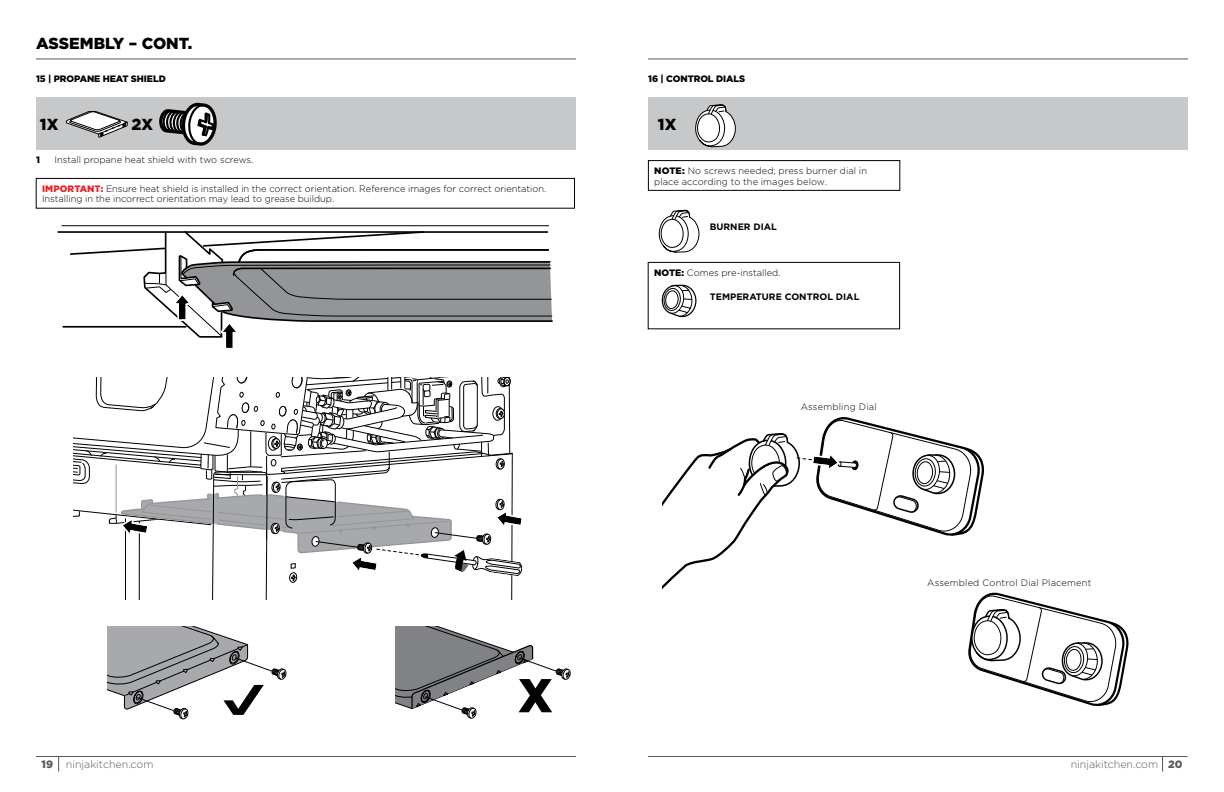
<style>
.page{position:relative;width:1224px;height:792px;background:#fff}
.page>*{position:absolute;margin:0;border:0;box-sizing:border-box;transform-origin:0 0}
.t1{font:900 16px "Gotham";color:#000}
.t2{font:300 10.6px "Gotham";color:#58595b}
.t3{font:300 9.3px/10.6px "Gotham";color:#000}
.t4{font:300 9.3px "Gotham";letter-spacing:.02em;color:#000}
.t5{font:900 9.3px "Gotham";letter-spacing:-.01em;color:#000}
.t6{font:700 9.3px "Gotham";color:#000}
.s1{font-weight:900;color:#ed1d24}
.s2{font-weight:900}
</style>
<div class="page">
<hr style="left:648px;top:59px;width:540px;height:1px;background:#58595b">
<div style="left:648px;top:98px;width:540px;height:52px;background:#c7c8ca"></div>
<svg style="left:695px;top:104px;width:41px;height:43px"></svg>
<div style="left:648px;top:160px;width:252px;height:31px;border:1px solid #000"></div>
<svg style="left:662px;top:285px;width:35px;height:32px"></svg>
<svg style="left:659px;top:210px;width:40px;height:43px"></svg>
<div style="left:648px;top:262px;width:252px;height:67px;border:1px solid #000"></div>
<svg style="left:663px;top:417px;width:466px;height:289px"></svg>
<hr style="left:648px;top:756px;width:539px;height:1px;background:#58595b">
<svg style="left:1162px;top:757px;width:1px;height:15px"></svg>
<hr style="left:36px;top:756px;width:540px;height:1px;background:#58595b">
<svg style="left:58px;top:757px;width:1px;height:15px"></svg>
<hr style="left:36px;top:59px;width:540px;height:1px;background:#58595b">
<div style="left:36px;top:98px;width:540px;height:52px;background:#c7c8ca"></div>
<div style="left:36px;top:178px;width:539px;height:30px;border:1px solid #000"></div>
<svg style="left:66px;top:111px;width:62px;height:26px"></svg>
<svg style="left:159px;top:103px;width:57px;height:43px"></svg>
<svg style="left:73px;top:377px;width:450px;height:223px"></svg>
<svg style="left:107px;top:627px;width:180px;height:92px"></svg>
<svg style="left:395px;top:626px;width:176px;height:93px"></svg>
<hr style="left:58px;top:231px;width:489px;height:2px;background:#000">
<hr style="left:62px;top:225px;width:487px;height:1px;background:#000">
<hr style="left:63px;top:326px;width:123px;height:2px;background:#000">
<svg style="left:69px;top:231px;width:484px;height:117px"></svg>
<h1 class="t1" style="left:36px;top:32px;width:158px">ASSEMBLY – CONT.</h1>
<p class="t5" style="left:36px;top:72px;width:131px">15 | PROPANE HEAT SHIELD</p>
<h1 class="t1" style="left:40px;top:114px;width:20px">1X</h1>
<h1 class="t1" style="left:131px;top:114px;width:23px">2X</h1>
<p class="t5" style="left:36px;top:154px;width:5px">1</p>
<p class="t3" style="left:55px;top:155px;width:200px">Install propane heat shield with two screws.</p>
<p class="t3" style="left:42px;top:183px;width:506px"><span class="s1">IMPORTANT:</span> Ensure heat shield is installed in the correct orientation. Reference images for correct orientation.<br>Installing in the incorrect orientation may lead to grease buildup.</p>
<p class="t5" style="left:648px;top:72px;width:98px">16 | CONTROL DIALS</p>
<h1 class="t1" style="left:658px;top:114px;width:20px">1X</h1>
<p class="t3" style="left:654px;top:165px;width:214px"><span class="s2">NOTE:</span> No screws needed; press burner dial in place according to the images below.</p>
<p class="t6" style="left:710px;top:221px;width:69px">BURNER DIAL</p>
<p class="t3" style="left:654px;top:267px;width:128px"><span class="s2">NOTE:</span> Comes pre-installed.</p>
<p class="t6" style="left:710px;top:290px;width:151px">TEMPERATURE CONTROL DIAL</p>
<p class="t4" style="left:801px;top:401px;width:78px">Assembling Dial</p>
<p class="t4" style="left:927px;top:577px;width:166px">Assembled Control Dial Placement</p>
<p class="t2" style="left:42px;top:758px;width:113px"><span class="s2">19</span> ninjakitchen.com</p>
<p class="t2" style="left:1071px;top:758px;width:113px">ninjakitchen.com <span class="s2">20</span></p>
</div>
